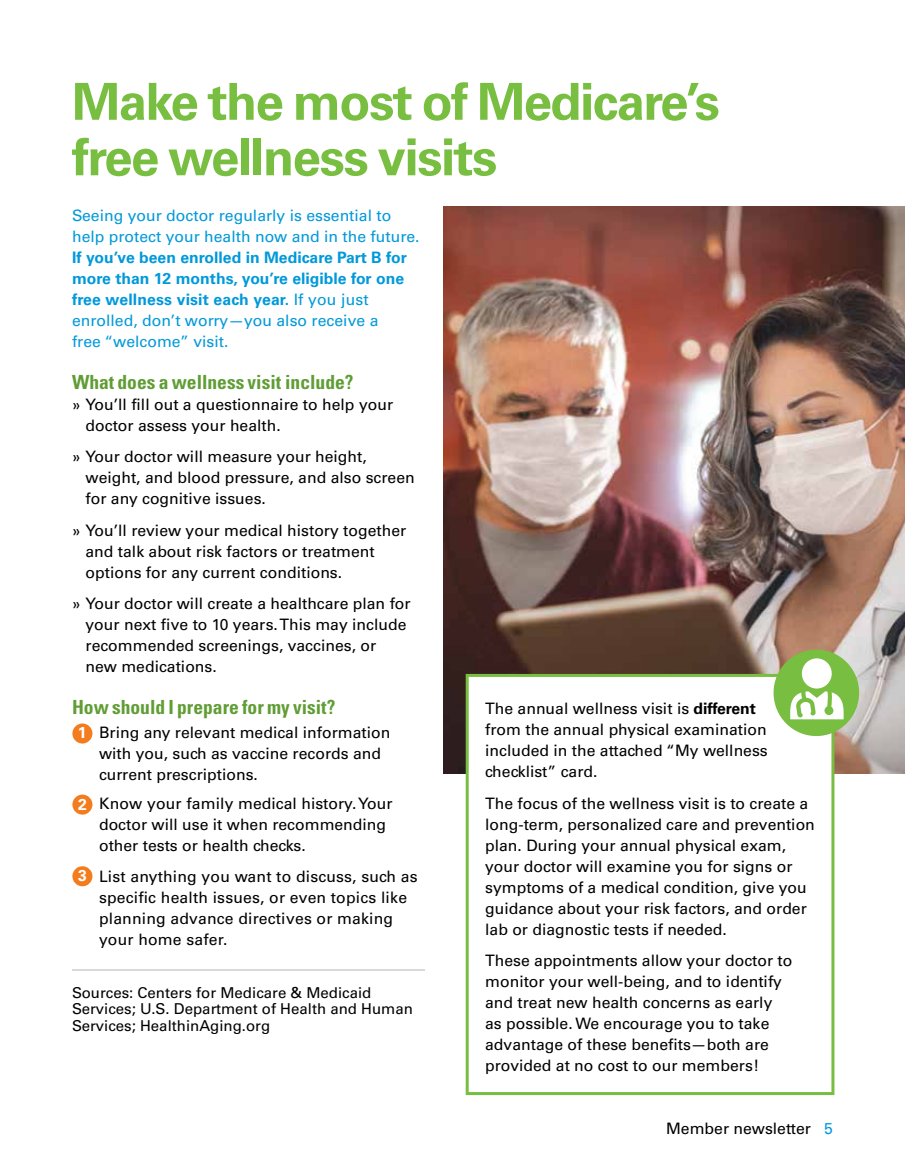
<style>
.page{position:relative;width:905px;height:1175px;background:#fff}
.page>*{position:absolute;margin:0;border:0;box-sizing:border-box;transform-origin:0 0}
.t1{font:700 51px/55.5px "Univers LT Std";letter-spacing:-.03em;color:#78be40}
.t2{font:700 condensed 19.5px "Univers LT Std";color:#609d35}
.t3{font:15.75px/21px "Univers LT Std";color:#000}
.t4{font:15.75px/21px "Univers LT Std";color:#0099da}
.t5{font:15px/16.5px "Univers LT Std";color:#000}
.s1{font-weight:700}
.s2{font-weight:700;color:#fff}
.s3{color:#0099da}
</style>
<div class="page">
<img style="left:443px;top:207px;width:461px;height:567px">
<div style="left:467px;top:675px;width:365px;height:418px;background:#fff"></div>
<div style="left:465px;top:674px;width:369px;height:421px;border:3px solid #78be40"></div>
<hr style="left:72px;top:969px;width:353px;height:1px;background:#cecbcb">
<div style="left:72px;top:723px;width:20px;height:20px;background:#f37d1e;border-radius:50%"></div>
<div style="left:72px;top:794px;width:20px;height:20px;background:#f37d1e;border-radius:50%"></div>
<div style="left:72px;top:866px;width:20px;height:20px;background:#f37d1e;border-radius:50%"></div>
<div style="left:773px;top:649px;width:86px;height:87px;background:#78be40;border-radius:50%"></div>
<div style="left:801px;top:658px;width:30px;height:30px;background:#fff;border-radius:50%"></div>
<svg style="left:790px;top:691px;width:53px;height:28px"></svg>
<h3 class="t1" style="left:72px;top:74px;width:649px">Make the most of Medicare’s free wellness visits</h3>
<p class="t4" style="left:72px;top:205px;width:349px">Seeing your doctor regularly is essential to help protect your health now and in the future.<br><span class="s1">If you’ve been enrolled in Medicare Part B for more than 12 months, you’re eligible for one free wellness visit each year.</span> If you just enrolled, don’t worry—you also receive a<br>free “welcome” visit.</p>
<h4 class="t2" style="left:72px;top:370px;width:283px">What does a wellness visit include?</h4>
<p class="t3" style="left:85px;top:394px;width:309px;text-indent:-13px">» You’ll fill out a questionnaire to help your doctor assess your health.</p>
<p class="t3" style="left:85px;top:446px;width:331px;text-indent:-13px">» Your doctor will measure your height, weight, and blood pressure, and also screen for any cognitive issues.</p>
<p class="t3" style="left:85px;top:519px;width:322px;text-indent:-13px">» You’ll review your medical history together and talk about risk factors or treatment options for any current conditions.</p>
<p class="t3" style="left:85px;top:593px;width:326px;text-indent:-13px">» Your doctor will create a healthcare plan for your next five to 10 years. This may include recommended screenings, vaccines, or new medications.</p>
<h4 class="t2" style="left:72px;top:695px;width:265px">How should I prepare for my visit?</h4>
<p class="t3" style="left:99px;top:722px;width:293px;text-indent:-21px"><span class="s2">1</span> Bring any relevant medical information with you, such as vaccine records and current prescriptions.</p>
<p class="t3" style="left:99px;top:793px;width:295px;text-indent:-21px"><span class="s2">2</span> Know your family medical history. Your doctor will use it when recommending other tests or health checks.</p>
<p class="t3" style="left:99px;top:866px;width:320px;text-indent:-21px"><span class="s2">3</span> List anything you want to discuss, such as specific health issues, or even topics like planning advance directives or making your home safer.</p>
<p class="t5" style="left:72px;top:984px;width:342px">Sources: Centers for Medicare &amp; Medicaid<br>Services; U.S. Department of Health and Human<br>Services; HealthinAging.org</p>
<p class="t3" style="left:485px;top:698px;width:284px">The annual wellness visit is <span class="s1">different </span>from the annual physical examination included in the attached “My wellness checklist” card.</p>
<p class="t3" style="left:485px;top:792px;width:331px">The focus of the wellness visit is to create a long-term, personalized care and prevention plan. During your annual physical exam, your doctor will examine you for signs or symptoms of a medical condition, give you guidance about your risk factors, and order lab or diagnostic tests if needed.</p>
<p class="t3" style="left:485px;top:950px;width:309px">These appointments allow your doctor to monitor your well-being, and to identify and treat new health concerns as early as possible. We encourage you to take advantage of these benefits—both are provided at no cost to our members!</p>
<p class="t3" style="left:666px;top:1118px;width:168px">Member newsletter <span class="s3">5</span></p>
</div>
